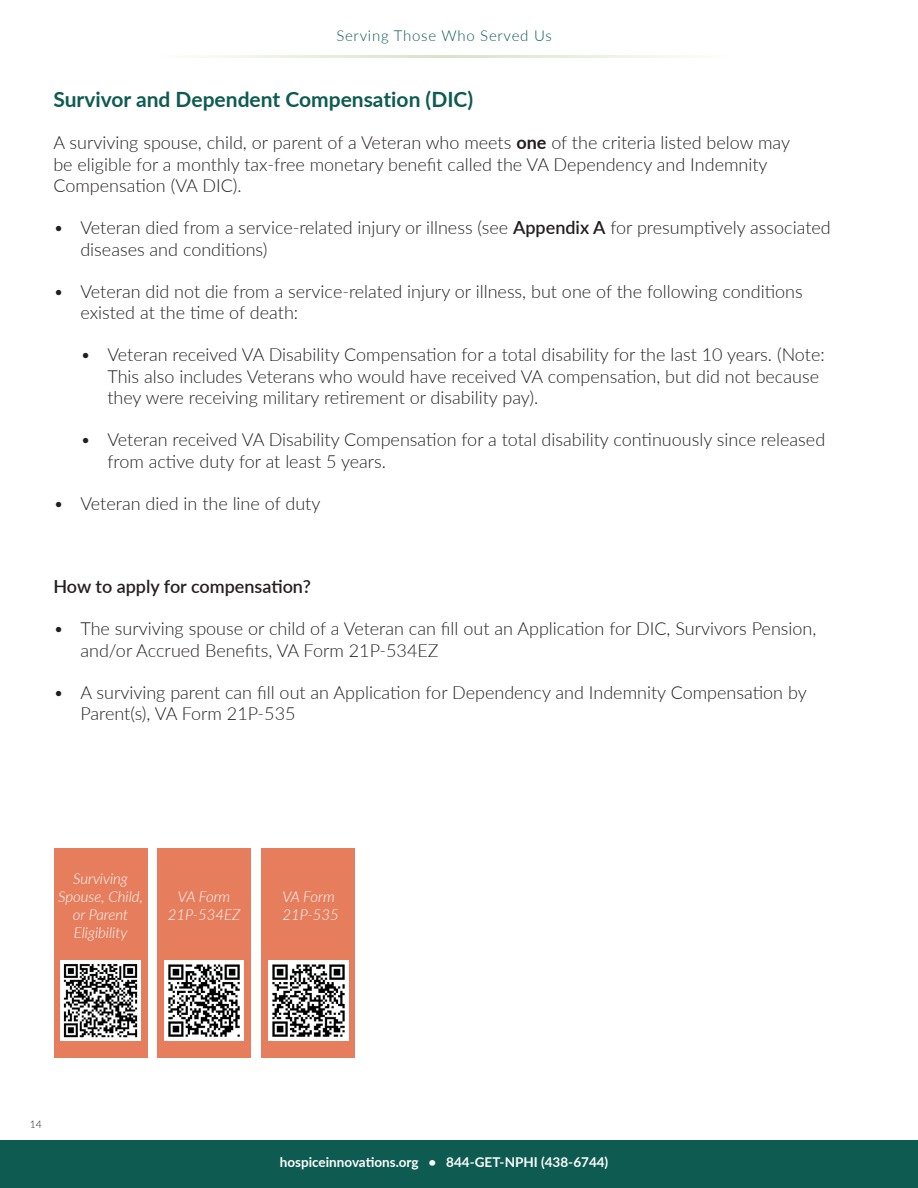
<style>
.page{position:relative;width:918px;height:1188px;background:#fff}
.page>*{position:absolute;margin:0;border:0;box-sizing:border-box;transform-origin:0 0}
.t1{font:700 21px "Lato";color:#0e5b51}
.t2{font:300 18px/21.6px "Lato";color:#231f20}
.t3{font:600 18px "Lato";color:#231f20}
.t4{font:italic 300 15px/18px "Lato";color:#fff;text-align:center}
.t5{font:300 15px "Lato";letter-spacing:.05em;color:#0e5b51}
.t6{font:700 13.5px "Lato";color:#fff}
.t7{font:300 10.5px "Lato";color:#231f20}
.s1{font-weight:700}
.s2{font-weight:600}
</style>
<div class="page">
<div style="left:0;top:1141px;width:918px;height:47px;background:#0e5b51"></div>
<hr style="left:156px;top:55px;width:576px;height:3px;background:#d8e3c8">
<div style="left:54px;top:848px;width:93px;height:210px;background:#e67e5e"></div>
<div style="left:157px;top:848px;width:94px;height:210px;background:#e67e5e"></div>
<div style="left:261px;top:848px;width:94px;height:210px;background:#e67e5e"></div>
<img style="left:61px;top:961px;width:79px;height:79px">
<img style="left:164px;top:961px;width:80px;height:79px">
<img style="left:269px;top:961px;width:79px;height:79px">
<p class="t5" style="left:336px;top:26px;width:217px">Serving Those Who Served Us</p>
<p class="t1" style="left:53px;top:84px;width:421px">Survivor and Dependent Compensation (DIC)</p>
<p class="t2" style="left:53px;top:131px;width:738px">A surviving spouse, child, or parent of a Veteran who meets <span class="s1">one</span> of the criteria listed below may be eligible for a monthly tax-free monetary benefit called the VA Dependency and Indemnity<br>Compensation (VA DIC).</p>
<p class="t2" style="left:80px;top:216px;width:752px;text-indent:-27px">• Veteran died from a service-related injury or illness (see <span class="s2">Appendix A</span> for presumptively associated diseases and conditions)</p>
<p class="t2" style="left:80px;top:280px;width:724px;text-indent:-27px">• Veteran did not die from a service-related injury or illness, but one of the following conditions existed at the time of death:</p>
<p class="t2" style="left:107px;top:343px;width:719px;text-indent:-27px">• Veteran received VA Disability Compensation for a total disability for the last 10 years. (Note:<br>This also includes Veterans who would have received VA compensation, but did not because they were receiving military retirement or disability pay).</p>
<p class="t2" style="left:107px;top:428px;width:719px;text-indent:-27px">• Veteran received VA Disability Compensation for a total disability continuously since released from active duty for at least 5 years.</p>
<p class="t2" style="left:53px;top:492px;width:269px">• Veteran died in the line of duty</p>
<p class="t3" style="left:53px;top:574px;width:259px">How to apply for compensation?</p>
<p class="t2" style="left:80px;top:617px;width:738px;text-indent:-27px">• The surviving spouse or child of a Veteran can fill out an Application for DIC, Survivors Pension, and/or Accrued Benefits, VA Form 21P-534EZ</p>
<p class="t2" style="left:80px;top:681px;width:728px;text-indent:-27px">• A surviving parent can fill out an Application for Dependency and Indemnity Compensation by<br>Parent(s), VA Form 21P-535</p>
<p class="t4" style="left:58px;top:869px;width:86px">Surviving<br>Spouse, Child, or Parent<br>Eligibility</p>
<p class="t4" style="left:168px;top:887px;width:74px">VA Form<br>21P-534EZ</p>
<p class="t4" style="left:282px;top:887px;width:58px;text-align:left">VA Form<br>21P-535</p>
<p class="t7" style="left:30px;top:1117px;width:14px">14</p>
<p class="t6" style="left:280px;top:1152px;width:330px">hospiceinnovations.org • 844-GET-NPHI (438-6744)</p>
</div>
